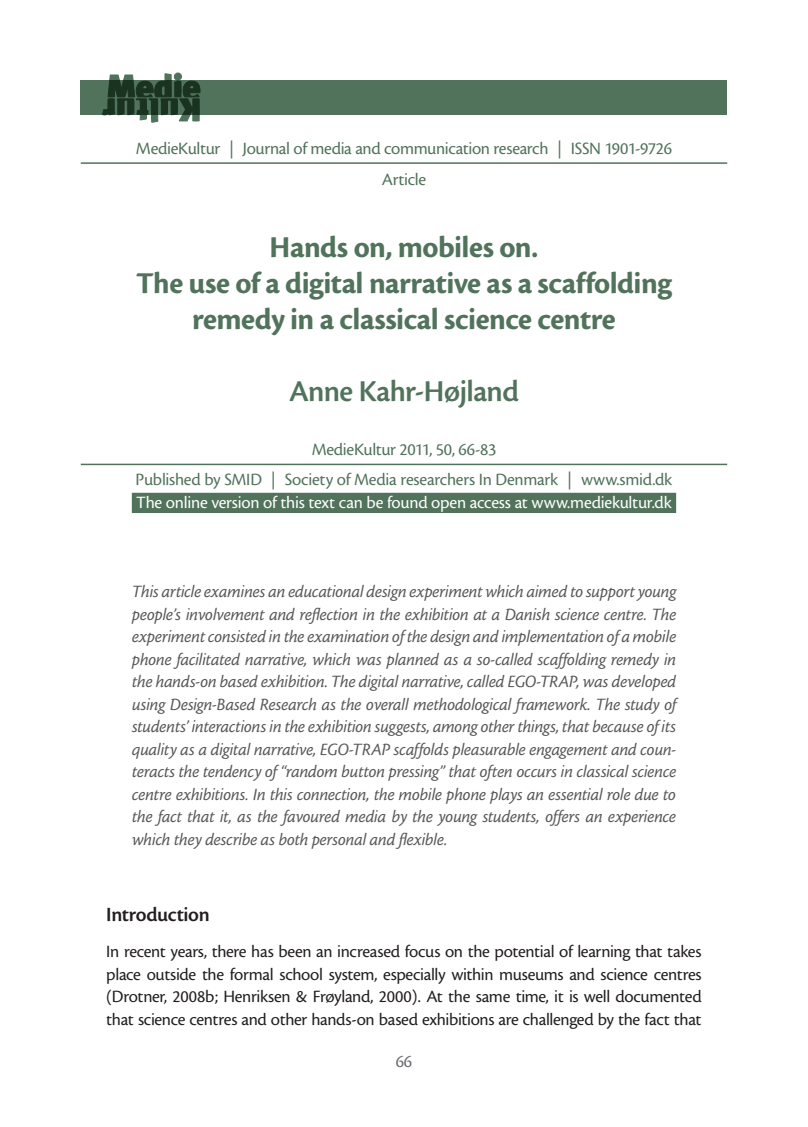
<style>
.page{position:relative;width:808px;height:1127px;background:#fff}
.page>*{position:absolute;margin:0;border:0;box-sizing:border-box;transform-origin:0 0}
.t1{font:31.5px/36px "Cronos MM 700 21";letter-spacing:-.015em;color:#51735b;text-align:center}
.t2{font:31.5px "Cronos MM 574 21";letter-spacing:-.015em;color:#51735b}
.t3{font:21px "Cronos MM 574 14";letter-spacing:-.02em;color:#231f20}
.t4{font:18px/22.5px "Cronos MM It 408 12";letter-spacing:-.015em;color:#57585a;text-align:justify}
.t5{font:18px/22.5px "Cronos MM 408 12";letter-spacing:-.02em;color:#231f20;text-align:justify}
.t6{font:18px/31.2px "Cronos MM 408 12";letter-spacing:-.02em;color:#51735b;text-align:center}
.t7{font:18px "Cronos MM 408 12";letter-spacing:-.015em;color:#fff}
.t8{font:18px "Cronos MM 408 12";color:#6c6d70}
</style>
<div class="page">
<hr style="left:81px;top:162px;width:646px;height:2px;background:#51735b">
<hr style="left:81px;top:464px;width:646px;height:1px;background:#51735b">
<div style="left:132px;top:493px;width:544px;height:20px;background:#51735b"></div>
<div style="left:81px;top:81px;width:646px;height:34px;background:#51735b"></div>
<svg style="left:102px;top:73px;width:98px;height:49px"></svg>
<p class="t6" style="left:136px;top:133px;width:537px">MedieKultur | Journal of media and communication research | ISSN 1901-9726<br>Article</p>
<h1 class="t1" style="left:136px;top:230px;width:537px">Hands on, mobiles on.<br>The use of a digital narrative as a scaffolding remedy in a classical science centre</h1>
<h1 class="t2" style="left:289px;top:375px;width:231px">Anne Kahr-Højland</h1>
<p class="t6" style="left:312px;top:434px;width:186px">MedieKultur 2011, 50, 66-83</p>
<p class="t6" style="left:136px;top:464px;width:538px">Published by SMID | Society of Media researchers In Denmark | www.smid.dk</p>
<p class="t7" style="left:136px;top:493px;width:537px">The online version of this text can be found open access at www.mediekultur.dk</p>
<p class="t4" style="left:132px;top:580px;width:546px">This article examines an educational design experiment which aimed to support young people’s involvement and reflection in the exhibition at a Danish science centre. The experiment consisted in the examination of the design and implementation of a mobile phone facilitated narrative, which was planned as a so-called scaffolding remedy in the hands-on based exhibition. The digital narrative, called EGO-TRAP, was developed using Design-Based Research as the overall methodological framework. The study of students’ interactions in the exhibition suggests, among other things, that because of its quality as a digital narrative, EGO-TRAP scaffolds pleasurable engagement and coun&shy;teracts the tendency of “random button pressing” that often occurs in classical science centre exhibitions. In this connection, the mobile phone plays an essential role due to the fact that it, as the favoured media by the young students, offers an experience which they describe as both personal and flexible.</p>
<p class="t3" style="left:106px;top:904px;width:105px">Introduction</p>
<p class="t5" style="left:106px;top:941px;width:597px">In recent years, there has been an increased focus on the potential of learning that takes place outside the formal school system, especially within museums and science centres (Drotner, 2008b; Henriksen &amp; Frøyland, 2000). At the same time, it is well documented that science centres and other hands-on based exhibitions are challenged by the fact that</p>
<p class="t8" style="left:396px;top:1051px;width:18px">66</p>
</div>
